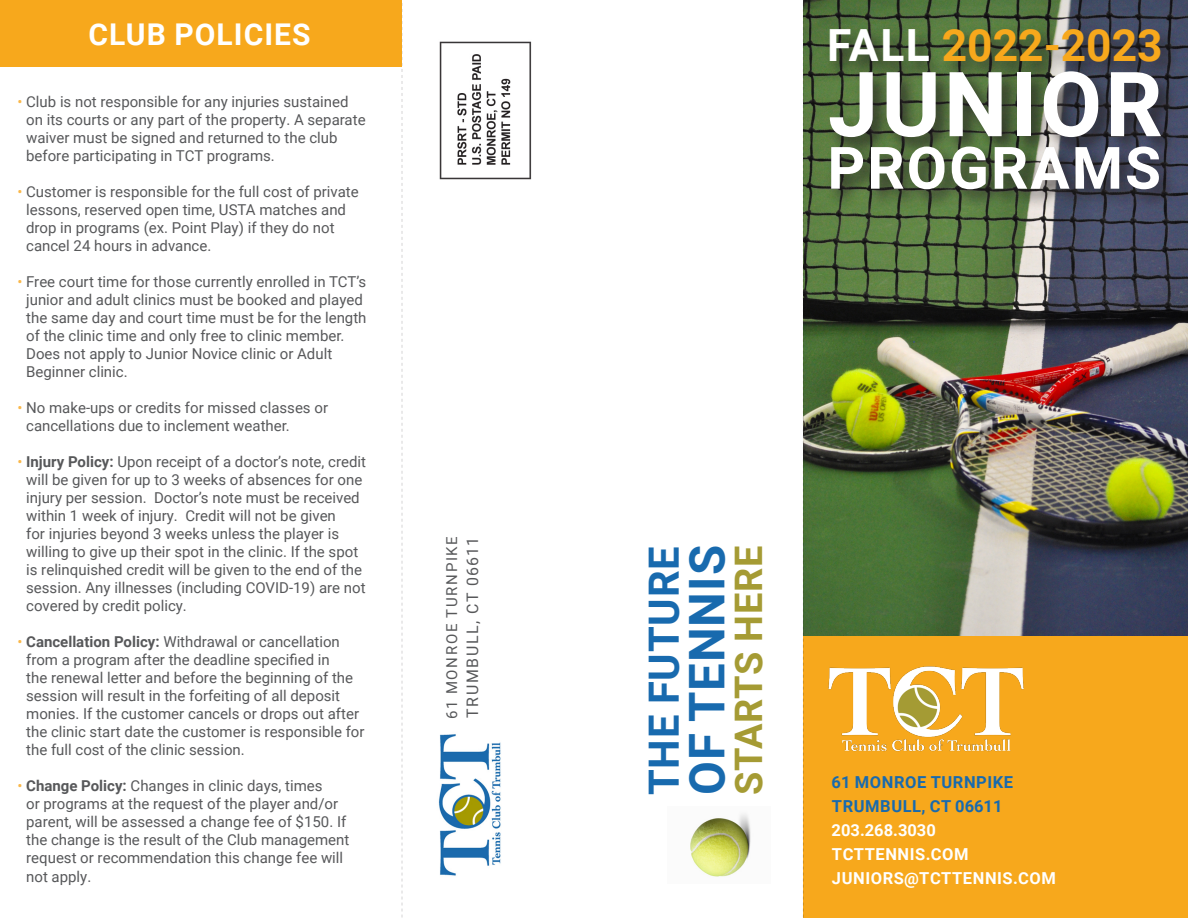
<style>
.page{position:relative;width:1188px;height:918px;background:#fff}
.page>*{position:absolute;margin:0;border:0;box-sizing:border-box;transform-origin:0 0}
.t1{font:700 90px "Roboto";letter-spacing:.035em;color:#fff}
.t2{font:700 58.5px "Roboto";letter-spacing:.035em;color:#fff}
.t3{font:700 49.2px "Roboto";letter-spacing:.02em;color:#186aae}
.t4{font:700 44.4px "Roboto";color:#f7a81c}
.t5{font:700 41.7px "Roboto";letter-spacing:.02em;color:#186aae}
.t6{font:700 37.95px "Roboto";letter-spacing:.02em;color:#a59b34}
.t7{font:700 30px "Roboto";letter-spacing:.035em;color:#fff}
.t8{font:700 16.5px "Roboto";letter-spacing:.035em;color:#fff}
.t9{font:700 16.5px "Roboto";letter-spacing:.035em;color:#186aae}
.t10{font:700 16.5px "Roboto";color:#fff}
.t11{font:15.9px "Roboto";letter-spacing:.11em;color:#57585a}
.t12{font:15px/18px "Roboto";color:#57585a}
.t13{font:15px "Roboto";letter-spacing:.11em;color:#57585a}
.s1{color:#fab84b}
.s2{font-weight:700}
.s3{color:#fff}
</style>
<div class="page">
<img style="left:804px;top:0;width:384px;height:636px">
<div style="left:804px;top:636px;width:384px;height:282px;background:#f7a81c"></div>
<svg style="left:803px;top:0;width:1px;height:918px"></svg>
<svg style="left:402px;top:3px;width:1px;height:915px"></svg>
<img style="left:828px;top:666px;width:196px;height:86px">
<div style="left:825px;top:25px;width:356px;height:186px;background:#231f20;opacity:.75"></div>
<div style="left:0;top:0;width:402px;height:67px;background:#f7a81c"></div>
<img style="left:438px;top:734px;width:63px;height:142px">
<img style="left:690px;top:813px;width:61px;height:64px">
<img style="left:439px;top:41px;width:93px;height:139px">
<p class="t7" style="left:88px;top:14px;width:224px">CLUB POLICIES</p>
<p class="t12" style="left:26px;top:92px;width:341px;text-indent:-9px"><span class="s1">•</span> Club is not responsible for any injuries sustained on its courts or any part of the property. A separate waiver must be signed and returned to the club before participating in TCT programs.</p>
<p class="t12" style="left:26px;top:182px;width:334px;text-indent:-9px"><span class="s1">•</span> Customer is responsible for the full cost of private lessons, reserved open time, USTA matches and drop in programs (ex. Point Play) if they do not cancel 24 hours in advance.</p>
<p class="t12" style="left:26px;top:272px;width:342px;text-indent:-9px"><span class="s1">•</span> Free court time for those currently enrolled in TCT’s junior and adult clinics must be booked and played the same day and court time must be for the length of the clinic time and only free to clinic member.<br>Does not apply to Junior Novice clinic or Adult Beginner clinic.</p>
<p class="t12" style="left:26px;top:398px;width:303px;text-indent:-9px"><span class="s1">•</span> No make-ups or credits for missed classes or cancellations due to inclement weather.</p>
<p class="t12" style="left:26px;top:452px;width:341px;text-indent:-9px"><span class="s1">•</span> <span class="s2">Injury Policy:</span> Upon receipt of a doctor’s note, credit will be given for up to 3 weeks of absences for one injury per session. Doctor’s note must be received within 1 week of injury. Credit will not be given<br>for injuries beyond 3 weeks unless the player is willing to give up their spot in the clinic. If the spot is relinquished credit will be given to the end of the session. Any illnesses (including COVID-19) are not covered by credit policy.</p>
<p class="t12" style="left:26px;top:632px;width:340px;text-indent:-9px"><span class="s1">•</span> <span class="s2">Cancellation Policy:</span> Withdrawal or cancellation from a program after the deadline specified in<br>the renewal letter and before the beginning of the session will result in the forfeiting of all deposit monies. If the customer cancels or drops out after the clinic start date the customer is responsible for the full cost of the clinic session.</p>
<p class="t12" style="left:26px;top:776px;width:325px;text-indent:-9px"><span class="s1">•</span> <span class="s2">Change Policy:</span> Changes in clinic days, times<br>or programs at the request of the player and/or parent, will be assessed a change fee of $150. If the change is the result of the Club management request or recommendation this change fee will</p>
<p class="t12" style="left:26px;top:867px;width:67px">not apply.</p>
<p class="t4" style="left:827px;top:14px;width:337px"><span class="s3">FALL</span> 2022-2023</p>
<p class="t1" style="left:828px;top:41px;width:336px">JUNIOR</p>
<p class="t2" style="left:827px;top:127px;width:335px">PROGRAMS</p>
<p class="t13" style="left:441px;top:718px;width:184px;rotate:-90deg">61 MONROE TURNPIKE</p>
<p class="t11" style="left:461px;top:718px;width:183px;rotate:-90deg">TRUMBULL, CT 06611</p>
<p class="t5" style="left:635px;top:795px;width:251px;rotate:-90deg">THE FUTURE</p>
<p class="t3" style="left:673px;top:795px;width:252px;rotate:-90deg">OF TENNIS</p>
<p class="t6" style="left:722px;top:795px;width:251px;rotate:-90deg">STARTS HERE</p>
<p class="t9" style="left:832px;top:770px;width:183px">61 MONROE TURNPIKE</p>
<p class="t9" style="left:832px;top:794px;width:172px">TRUMBULL, CT 06611</p>
<p class="t10" style="left:832px;top:818px;width:106px">203.268.3030</p>
<p class="t8" style="left:832px;top:842px;width:138px">TCTTENNIS.COM</p>
<p class="t8" style="left:832px;top:866px;width:226px">JUNIORS@TCTTENNIS.COM</p>
</div>
